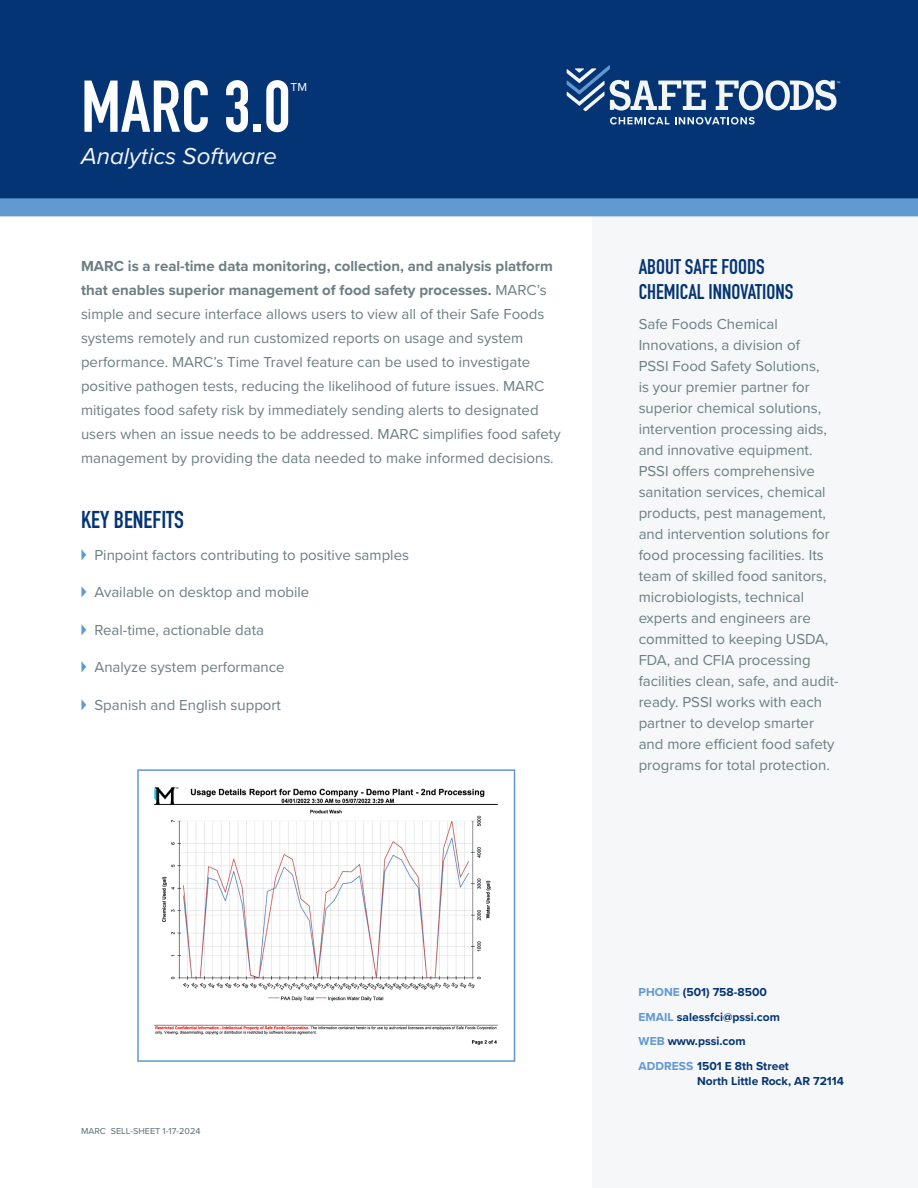
<style>
.page{position:relative;width:918px;height:1188px;background:#fff}
.page>*{position:absolute;margin:0;border:0;box-sizing:border-box;transform-origin:0 0}
.t1{font:700 72px "DIN Condensed";color:#fff}
.t2{font:italic 24px "Proxima Nova";color:#f3f6f7}
.t3{font:700 24px "DIN Condensed";color:#053474}
.t4{font:700 21px/25.2px "DIN Condensed";color:#053474}
.t5{font:15px/21px "Proxima Nova";color:#6c7e83}
.t6{font:700 12px/24.5px "Proxima Nova";color:#053474}
.t7{font:12px "Proxima Nova";color:#fff}
.t8{font:500 9px "Proxima Nova";color:#6c7e83}
.s1{font-weight:700}
.s2{font-weight:500;font-size:18px;color:#6098d1}
.s3{color:#6098d1}
</style>
<div class="page">
<div style="left:0;top:0;width:918px;height:199px;background:#053474"></div>
<div style="left:592px;top:216px;width:326px;height:972px;background:#f3f6f7"></div>
<div style="left:0;top:198px;width:918px;height:18px;background:#6199d1"></div>
<svg style="left:610px;top:117px;width:59px;height:8px"></svg>
<svg style="left:675px;top:117px;width:80px;height:8px"></svg>
<svg style="left:716px;top:80px;width:124px;height:31px"></svg>
<svg style="left:567px;top:65px;width:139px;height:46px"></svg>
<img style="left:154px;top:787px;width:344px;height:258px">
<div style="left:137px;top:769px;width:378px;height:293px;border:2px solid #6098d1"></div>
<h1 class="t1" style="left:81px;top:58px;width:211px">MARC 3.0</h1>
<p class="t7" style="left:291px;top:78px;width:18px">TM</p>
<h2 class="t2" style="left:81px;top:138px;width:198px">Analytics Software</h2>
<p class="t5" style="left:81px;top:253px;width:481px;line-height:24px"><span class="s1">MARC is a real-time data monitoring, collection, and analysis platform that enables superior management of food safety processes.</span> MARC’s simple and secure interface allows users to view all of their Safe Foods systems remotely and run customized reports on usage and system performance. MARC’s Time Travel feature can be used to investigate positive pathogen tests, reducing the likelihood of future issues. MARC mitigates food safety risk by immediately sending alerts to designated users when an issue needs to be addressed. MARC simplifies food safety management by providing the data needed to make informed decisions.</p>
<h2 class="t3" style="left:81px;top:503px;width:105px">KEY BENEFITS</h2>
<p class="t5" style="left:81px;top:544px;width:330px"><span class="s2">⊲</span> Pinpoint factors contributing to positive samples</p>
<p class="t5" style="left:81px;top:581px;width:230px"><span class="s2">⊲</span> Available on desktop and mobile</p>
<p class="t5" style="left:81px;top:619px;width:184px"><span class="s2">⊲</span> Real-time, actionable data</p>
<p class="t5" style="left:81px;top:656px;width:205px"><span class="s2">⊲</span> Analyze system performance</p>
<p class="t5" style="left:81px;top:694px;width:201px"><span class="s2">⊲</span> Spanish and English support</p>
<h3 class="t4" style="left:639px;top:254px;width:156px">ABOUT SAFE FOODS<br>CHEMICAL INNOVATIONS</h3>
<p class="t5" style="left:639px;top:312px;width:202px">Safe Foods Chemical<br>Innovations, a division of<br>PSSI Food Safety Solutions,<br>is your premier partner for superior chemical solutions, intervention processing aids, and innovative equipment.<br>PSSI offers comprehensive sanitation services, chemical products, pest management, and intervention solutions for food processing facilities. Its team of skilled food sanitors, microbiologists, technical experts and engineers are committed to keeping USDA,<br>FDA, and CFIA processing facilities clean, safe, and audit&shy;ready. PSSI works with each partner to develop smarter and more efficient food safety programs for total protection.</p>
<p class="t8" style="left:81px;top:1124px;width:121px">MARC SELL-SHEET 1-17-2024</p>
<p class="t6" style="left:639px;top:980px;width:152px"><span class="s3">PHONE</span> (501) 758-8500<br><span class="s3">EMAIL</span> salessfci@pssi.com<br><span class="s3">WEB</span> www.pssi.com<br><span class="s3">ADDRESS</span> 1501 E 8th Street</p>
<p class="t6" style="left:697px;top:1068px;width:148px">North Little Rock, AR 72114</p>
</div>
